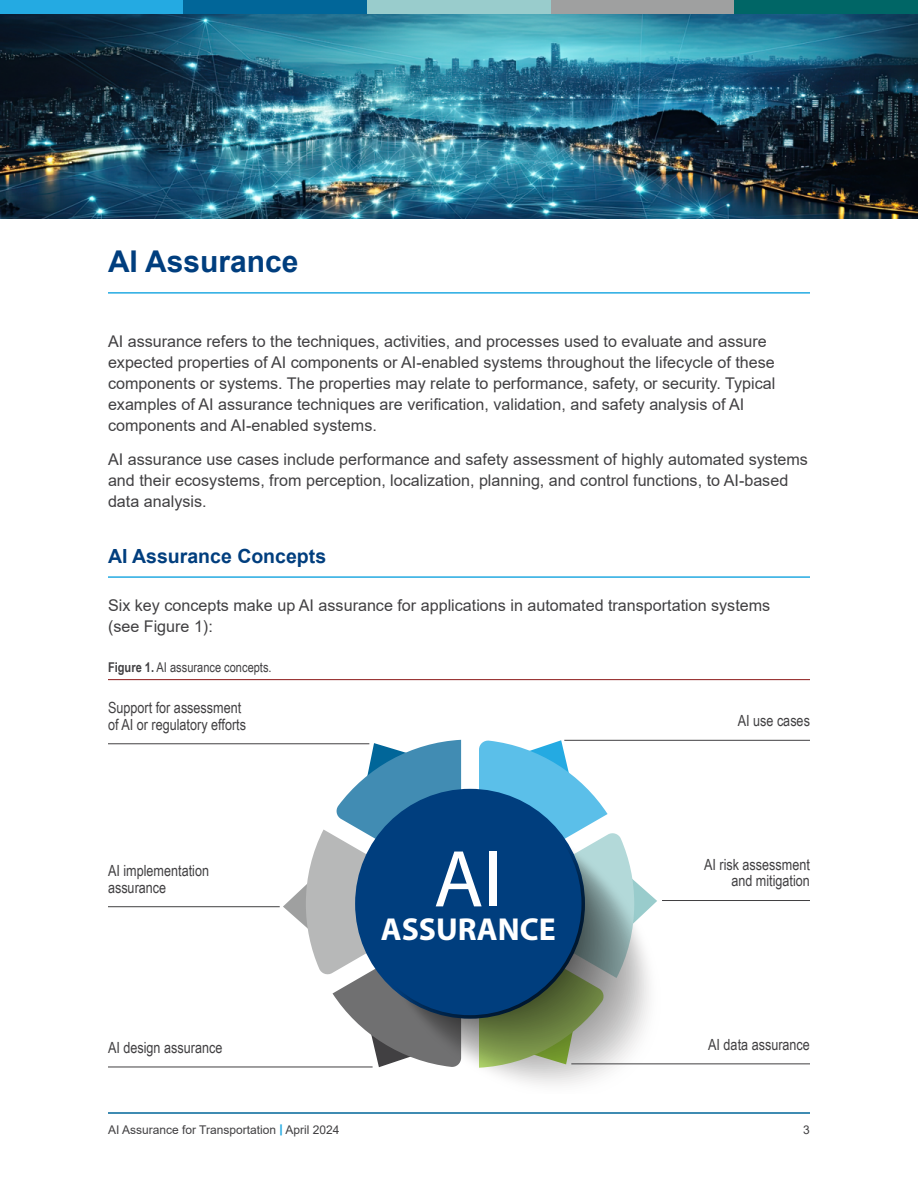
<style>
.page{position:relative;width:918px;height:1188px;background:#fff}
.page>*{position:absolute;margin:0;border:0;box-sizing:border-box;transform-origin:0 0}
.t1{font:81.45px "Myriad Pro";color:#fff}
.t2{font:700 31.8px "Myriad Pro";color:#fff}
.Main_headlines{font:700 30px "Arial";color:#003e7e}
.info_headers{font:700 19.5px "Arial";color:#003e7e}
.body_copy_whitepaper{font:16.2px/21px "Arial";color:#414042}
.callouts_whitepapers{font:15.45px/16.4px "Arial Narrow";color:#414042}
.Figure_copy{font:13.5px "Arial Narrow";color:#414042}
.t3{font:12px "Arial";color:#414042}
.s1{font-weight:700}
.s2{font-weight:900;color:#24aae2}
</style>
<div class="page">
<hr style="left:108px;top:1112px;width:702px;height:2px;background:#016699">
<hr style="left:108px;top:292px;width:702px;height:2px;background:#24aae2">
<hr style="left:108px;top:576px;width:702px;height:2px;background:#24aae2">
<svg style="left:283px;top:740px;width:374px;height:328px"></svg>
<div style="left:359px;top:792px;width:222px;height:223px;background:#003e7e;border-radius:50%"></div>
<hr style="left:564px;top:740px;width:246px;height:1px;background:#414042">
<hr style="left:662px;top:900px;width:148px;height:1px;background:#414042">
<hr style="left:571px;top:1064px;width:239px;height:1px;background:#414042">
<hr style="left:108px;top:1067px;width:265px;height:1px;background:#414042">
<hr style="left:108px;top:906px;width:172px;height:1px;background:#414042">
<hr style="left:108px;top:744px;width:261px;height:1px;background:#414042">
<hr style="left:108px;top:679px;width:702px;height:1px;background:#933">
<img style="left:0;top:14px;width:918px;height:204px">
<div style="left:0;top:0;width:184px;height:14px;background:#24aae2"></div>
<div style="left:184px;top:0;width:183px;height:14px;background:#016699"></div>
<div style="left:367px;top:0;width:184px;height:14px;background:#9cc"></div>
<div style="left:551px;top:0;width:183px;height:14px;background:#9fa0a0"></div>
<div style="left:734px;top:0;width:184px;height:14px;background:#066"></div>
<p class="Main_headlines" style="left:108px;top:240px;width:192px">AI Assurance</p>
<p class="body_copy_whitepaper" style="left:108px;top:331px;width:669px">AI assurance refers to the techniques, activities, and processes used to evaluate and assure expected properties of AI components or AI-enabled systems throughout the lifecycle of these components or systems. The properties may relate to performance, safety, or security. Typical examples of AI assurance techniques are verification, validation, and safety analysis of AI components and AI-enabled systems.</p>
<p class="body_copy_whitepaper" style="left:108px;top:449px;width:701px">AI assurance use cases include performance and safety assessment of highly automated systems and their ecosystems, from perception, localization, planning, and control functions, to AI-based data analysis.</p>
<p class="info_headers" style="left:108px;top:542px;width:220px">AI Assurance Concepts</p>
<p class="body_copy_whitepaper" style="left:108px;top:595px;width:664px">Six key concepts make up AI assurance for applications in automated transportation systems (see Figure 1):</p>
<p class="Figure_copy" style="left:108px;top:658px;width:165px"><span class="s1">Figure 1.</span> AI assurance concepts.</p>
<p class="callouts_whitepapers" style="left:108px;top:699px;width:140px">Support for assessment of AI or regulatory efforts</p>
<p class="callouts_whitepapers" style="left:108px;top:862px;width:103px">AI implementation assurance</p>
<p class="t1" style="left:434px;top:829px;width:71px">AI</p>
<p class="t2" style="left:381px;top:909px;width:176px">ASSURANCE</p>
<p class="callouts_whitepapers" style="left:738px;top:712px;width:74px">AI use cases</p>
<p class="callouts_whitepapers" style="left:704px;top:856px;width:107px;text-align:right">AI risk assessment and mitigation</p>
<p class="callouts_whitepapers" style="left:108px;top:1039px;width:116px">AI design assurance</p>
<p class="callouts_whitepapers" style="left:708px;top:1036px;width:103px">AI data assurance</p>
<p class="t3" style="left:108px;top:1122px;width:233px">AI Assurance for Transportation <span class="s2">|</span> April 2024</p>
<p class="t3" style="left:803px;top:1122px;width:8px">3</p>
</div>
